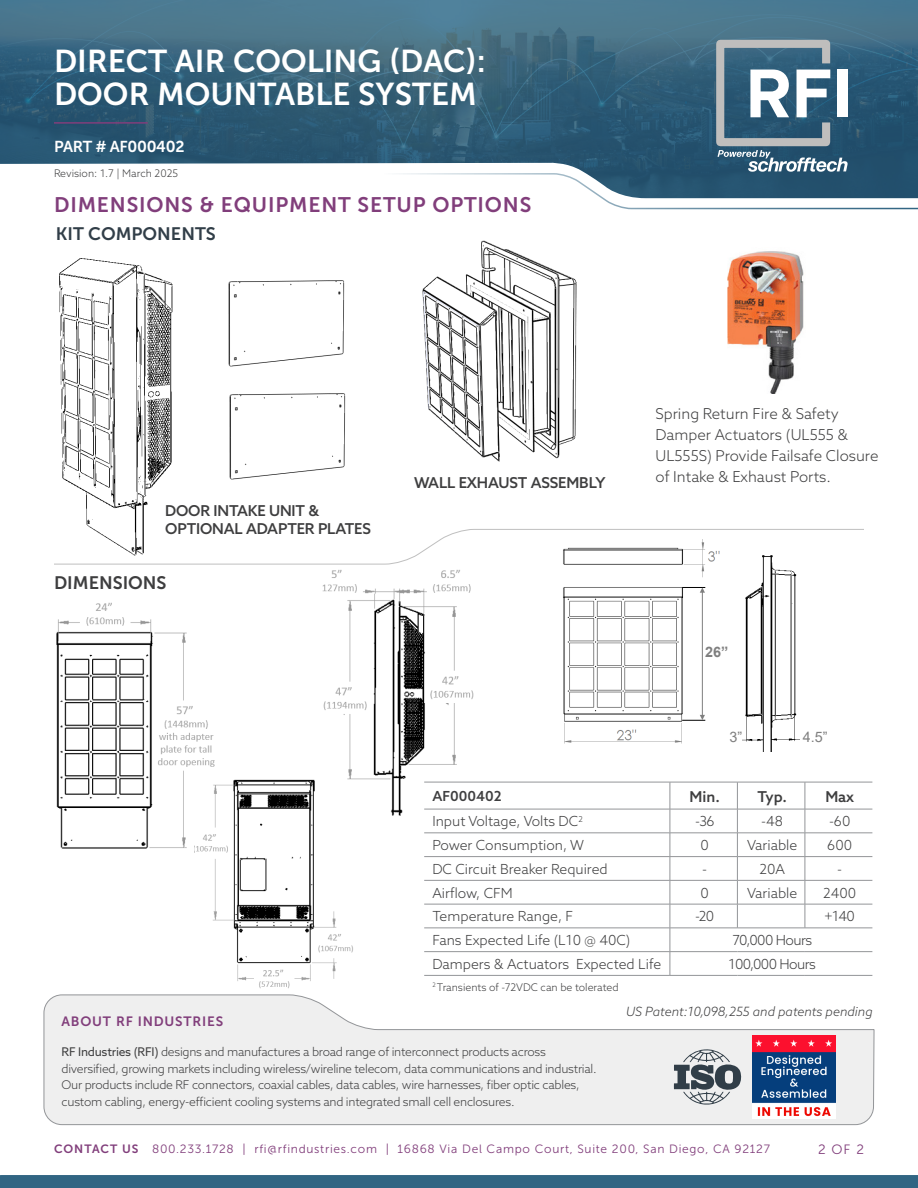
<style>
.page{position:relative;width:918px;height:1188px;background:#fff}
.page>*{position:absolute;margin:0;border:0;box-sizing:border-box;transform-origin:0 0}
.t1{font:31.5px/33px "Museo Sans 700";color:#fff}
.RFI_-_Big_Header{font:21px "Museo Sans 700";letter-spacing:.04em;color:#813e7b}
.RFI_-_Small_Headers{font:18px "Museo Sans 700";color:#313e48}
.RFI_-_Small_Headers-2{font:18px "Museo Sans 700";color:#3e3e3f}
.t2{font:15.75px "Museo Sans 700";letter-spacing:-.02em;color:#fff}
.RFI-_Body_Copy{font:300 15px/21px "Azo Sans";color:#3e3e3f}
.t3{font:500 15px/18px "Azo Sans";letter-spacing:-.01em;color:#3e3e3f}
.t4{font:14.4px "Arial";color:#7f7f7f}
.t5{font:700 14.4px "Arial";color:#7f7f7f}
.RFI-_Body_Copy-2{font:300 13.8px "Azo Sans";color:#3e3e3f}
.RFI-_Body_Copy-3{font:300 13.8px "Azo Sans";letter-spacing:-.04em;color:#3e3e3f}
.RFI-_Body_Copy-4{font:500 13.8px "Azo Sans";color:#3e3e3f}
.t6{font:13.5px "Museo Sans 700";letter-spacing:.06em;color:#813e7b}
.t7{font:13.5px "Museo Sans 300";color:#813e7b}
.RFI-_Body_Copy-5{font:italic 300 12.75px "Azo Sans";color:#3e3e3f}
.t8{font:300 12px/16.5px "Azo Sans";letter-spacing:-.02em;color:#3e3e3f}
.t9{font:12px "Museo Sans 300";letter-spacing:.06em;color:#813e7b}
.t10{font:300 10.5px "Azo Sans";color:#3e3e3f}
.s1{font-weight:400}
.s2{font-family:"Museo Sans 700"}
</style>
<div class="page">
<img style="left:0;top:0;width:918px;height:164px">
<svg style="left:302px;top:40px;width:616px;height:170px"></svg>
<img style="left:213px;top:779px;width:140px;height:210px">
<div style="left:0;top:1175px;width:918px;height:13px;background:#316583"></div>
<hr style="left:54px;top:122px;width:94px;height:2px;background:#813e7b">
<img style="left:59px;top:258px;width:114px;height:271px">
<img style="left:56px;top:602px;width:160px;height:250px">
<img style="left:228px;top:280px;width:117px;height:87px">
<img style="left:229px;top:393px;width:117px;height:87px">
<img style="left:422px;top:240px;width:155px;height:222px">
<img style="left:727px;top:251px;width:77px;height:143px">
<img style="left:322px;top:569px;width:153px;height:248px">
<svg style="left:54px;top:529px;width:810px;height:35px"></svg>
<img style="left:560px;top:539px;width:164px;height:205px">
<div style="left:704px;top:587px;width:23px;height:130px;background:#fff"></div>
<img style="left:743px;top:551px;width:57px;height:201px">
<hr style="left:702px;top:591px;width:1px;height:125px;background:#7f7f7f">
<svg style="left:682px;top:715px;width:23px;height:6px"></svg>
<svg style="left:682px;top:587px;width:23px;height:6px"></svg>
<hr style="left:424px;top:782px;width:246px;height:1px;background:#939598">
<hr style="left:670px;top:782px;width:67px;height:1px;background:#939598">
<hr style="left:737px;top:782px;width:68px;height:1px;background:#939598">
<hr style="left:805px;top:782px;width:67px;height:1px;background:#939598">
<hr style="left:424px;top:809px;width:246px;height:1px;background:#939598">
<hr style="left:424px;top:833px;width:246px;height:1px;background:#939598">
<hr style="left:424px;top:856px;width:246px;height:1px;background:#939598">
<hr style="left:424px;top:880px;width:246px;height:1px;background:#939598">
<hr style="left:424px;top:904px;width:246px;height:1px;background:#939598">
<hr style="left:424px;top:928px;width:246px;height:1px;background:#939598">
<hr style="left:424px;top:951px;width:246px;height:1px;background:#939598">
<hr style="left:424px;top:975px;width:246px;height:1px;background:#939598">
<hr style="left:670px;top:809px;width:67px;height:1px;background:#939598">
<hr style="left:670px;top:833px;width:67px;height:1px;background:#939598">
<hr style="left:670px;top:856px;width:67px;height:1px;background:#939598">
<hr style="left:670px;top:880px;width:67px;height:1px;background:#939598">
<hr style="left:670px;top:904px;width:67px;height:1px;background:#939598">
<hr style="left:670px;top:928px;width:67px;height:1px;background:#939598">
<hr style="left:670px;top:951px;width:67px;height:1px;background:#939598">
<svg style="left:670px;top:782px;width:1px;height:193px"></svg>
<hr style="left:737px;top:951px;width:68px;height:1px;background:#939598">
<hr style="left:805px;top:951px;width:67px;height:1px;background:#939598">
<hr style="left:670px;top:975px;width:67px;height:1px;background:#939598">
<hr style="left:737px;top:975px;width:68px;height:1px;background:#939598">
<hr style="left:805px;top:975px;width:67px;height:1px;background:#939598">
<hr style="left:737px;top:809px;width:68px;height:1px;background:#939598">
<hr style="left:737px;top:833px;width:68px;height:1px;background:#939598">
<hr style="left:737px;top:856px;width:68px;height:1px;background:#939598">
<hr style="left:737px;top:880px;width:68px;height:1px;background:#939598">
<hr style="left:737px;top:904px;width:68px;height:1px;background:#939598">
<svg style="left:737px;top:782px;width:1px;height:146px"></svg>
<hr style="left:737px;top:928px;width:68px;height:1px;background:#939598">
<hr style="left:805px;top:809px;width:67px;height:1px;background:#939598">
<hr style="left:805px;top:833px;width:67px;height:1px;background:#939598">
<hr style="left:805px;top:856px;width:67px;height:1px;background:#939598">
<hr style="left:805px;top:880px;width:67px;height:1px;background:#939598">
<hr style="left:805px;top:904px;width:67px;height:1px;background:#939598">
<svg style="left:805px;top:782px;width:1px;height:146px"></svg>
<hr style="left:805px;top:928px;width:67px;height:1px;background:#939598">
<svg style="left:44px;top:995px;width:830px;height:130px;fill:#efefef"></svg>
<svg style="left:674px;top:1049px;width:68px;height:57px"></svg>
<img style="left:753px;top:1036px;width:83px;height:82px">
<p class="t1" style="left:54px;top:44px;width:433px">DIRECT AIR COOLING (DAC):<br>DOOR MOUNTABLE SYSTEM</p>
<p class="t2" style="left:54px;top:138px;width:132px">PART # AF000402</p>
<p class="t10" style="left:54px;top:167px;width:126px">Revision: 1.7 | March 2025</p>
<p class="RFI_-_Big_Header" style="left:54px;top:194px;width:479px">DIMENSIONS &amp; EQUIPMENT SETUP OPTIONS</p>
<p class="RFI_-_Small_Headers" style="left:56px;top:224px;width:162px">KIT COMPONENTS</p>
<p class="t3" style="left:165px;top:501px;width:207px">DOOR INTAKE UNIT &amp;<br>OPTIONAL ADAPTER PLATES</p>
<p class="RFI_-_Small_Headers-2" style="left:54px;top:573px;width:114px">DIMENSIONS</p>
<p class="t3" style="left:414px;top:474px;width:193px">WALL EXHAUST ASSEMBLY</p>
<p class="RFI-_Body_Copy" style="left:656px;top:403px;width:225px">Spring Return Fire &amp; Safety<br>Damper Actuators (UL555 &amp;<br>UL555S) Provide Failsafe Closure</p>
<p class="RFI-_Body_Copy" style="left:656px;top:466px;width:177px">of Intake &amp; Exhaust Ports.</p>
<p class="t5" style="left:705px;top:642px;width:25px">26”</p>
<p class="t4" style="left:730px;top:727px;width:14px">3”</p>
<p class="t4" style="left:803px;top:727px;width:26px">4.5”</p>
<p class="RFI-_Body_Copy-4" style="left:432px;top:787px;width:71px">AF000402</p>
<p class="t3" style="left:690px;top:787px;width:32px">Min.</p>
<p class="t3" style="left:757px;top:787px;width:31px">Typ.</p>
<p class="t3" style="left:825px;top:787px;width:30px">Max</p>
<p class="RFI-_Body_Copy-2" style="left:432px;top:813px;width:152px">Input Voltage, Volts DC<sup>2</sup></p>
<p class="RFI-_Body_Copy-2" style="left:695px;top:813px;width:21px">-36</p>
<p class="RFI-_Body_Copy-2" style="left:761px;top:813px;width:23px">-48</p>
<p class="RFI-_Body_Copy-2" style="left:829px;top:813px;width:23px">-60</p>
<p class="RFI-_Body_Copy-2" style="left:432px;top:836px;width:153px">Power Consumption, W</p>
<p class="RFI-_Body_Copy-2" style="left:701px;top:836px;width:10px">0</p>
<p class="RFI-_Body_Copy-2" style="left:747px;top:836px;width:52px">Variable</p>
<p class="RFI-_Body_Copy-2" style="left:827px;top:836px;width:26px">600</p>
<p class="RFI-_Body_Copy-2" style="left:432px;top:860px;width:177px">DC Circuit Breaker Required</p>
<p class="RFI-_Body_Copy-2" style="left:702px;top:860px;width:6px">-</p>
<p class="RFI-_Body_Copy-2" style="left:759px;top:860px;width:27px">20A</p>
<p class="RFI-_Body_Copy-2" style="left:837px;top:860px;width:6px">-</p>
<p class="RFI-_Body_Copy-2" style="left:432px;top:884px;width:82px">Airflow, CFM</p>
<p class="RFI-_Body_Copy-2" style="left:701px;top:884px;width:10px">0</p>
<p class="RFI-_Body_Copy-2" style="left:747px;top:884px;width:52px">Variable</p>
<p class="RFI-_Body_Copy-2" style="left:823px;top:884px;width:35px">2400</p>
<p class="RFI-_Body_Copy-2" style="left:432px;top:908px;width:142px">Temperature Range, F</p>
<p class="RFI-_Body_Copy-2" style="left:695px;top:908px;width:21px">-20</p>
<p class="RFI-_Body_Copy-2" style="left:824px;top:908px;width:32px">+140</p>
<p class="RFI-_Body_Copy-2" style="left:432px;top:931px;width:200px">Fans Expected Life (L10 @ 40C)</p>
<p class="RFI-_Body_Copy-3" style="left:732px;top:931px;width:81px">70,000 Hours</p>
<p class="RFI-_Body_Copy-2" style="left:432px;top:955px;width:231px">Dampers &amp; Actuators Expected Life</p>
<p class="RFI-_Body_Copy-3" style="left:729px;top:955px;width:89px">100,000 Hours</p>
<p class="t10" style="left:432px;top:980px;width:188px"><sup>2</sup> Transients of -72VDC can be tolerated</p>
<p class="t6" style="left:62px;top:1014px;width:163px">ABOUT RF INDUSTRIES</p>
<p class="t8" style="left:62px;top:1044px;width:537px"><span class="s1">RF Industries (RFI)</span> designs and manufactures a broad range of interconnect products across diversified, growing markets including wireless/wireline telecom, data communications and industrial.<br>Our products include RF connectors, coaxial cables, data cables, wire harnesses, fiber optic cables, custom cabling, energy-efficient cooling systems and integrated small cell enclosures.</p>
<p class="RFI-_Body_Copy-5" style="left:626px;top:1004px;width:248px">US Patent:10,098,255 and patents pending</p>
<p class="t9" style="left:54px;top:1143px;width:717px"><span class="s2">CONTACT US</span> 800.233.1728 | rfi@rfindustries.com | 16868 Via Del Campo Court, Suite 200, San Diego, CA 92127</p>
<p class="t7" style="left:818px;top:1142px;width:47px">2 OF 2</p>
</div>
